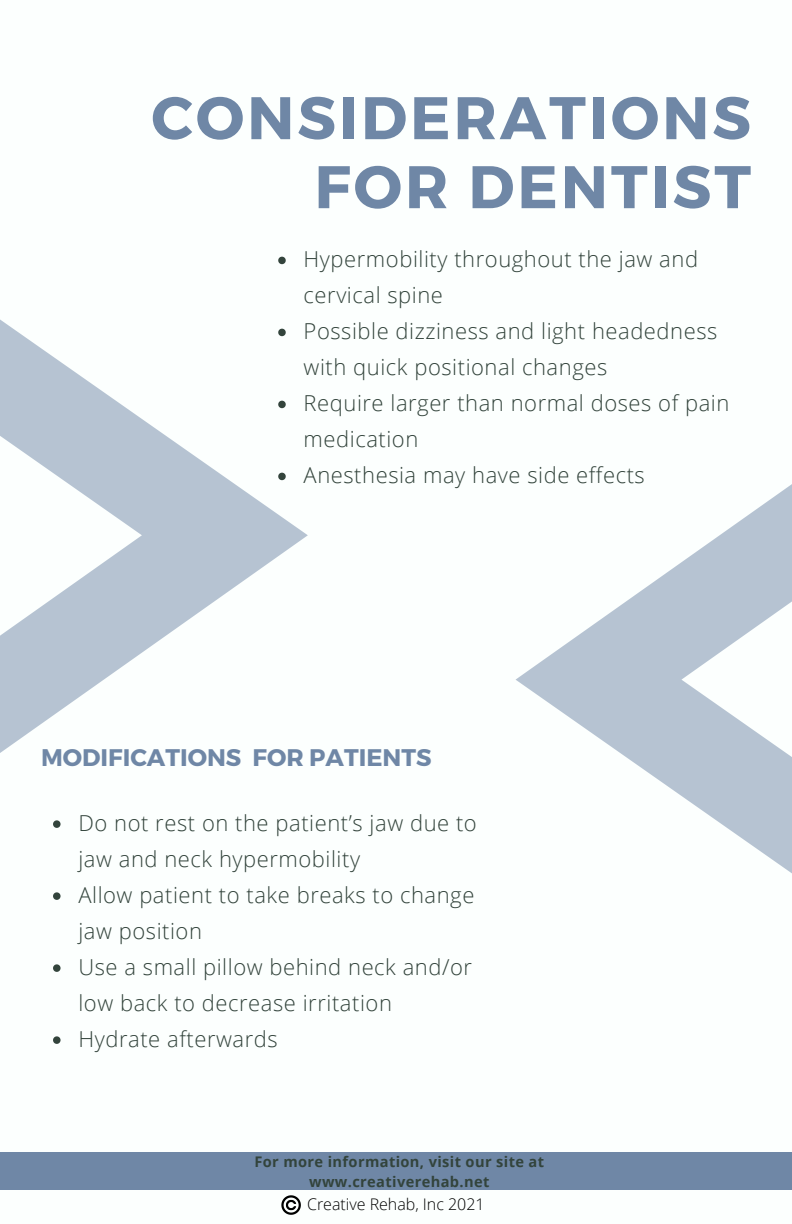
<style>
.page{position:relative;width:792px;height:1224px;background:#fff}
.page>*{position:absolute;margin:0;border:0;box-sizing:border-box;transform-origin:0 0}
.t1{font:700 60px/69px "Montserrat";letter-spacing:.05em;color:#6f87a6;text-align:right}
.t2{font:700 24px "Montserrat";color:#6f87a6}
.t3{font:300 22px/36px "Open Sans";letter-spacing:.025em;color:#33443c}
.t4{font:300 16px "Open Sans";color:#000}
.t5{font:700 14.6px "Open Sans";letter-spacing:.025em;color:#33443c}
</style>
<div class="page">
<div style="left:0;top:1152px;width:792px;height:38px;background:#6f87a6"></div>
<svg style="left:0;top:319px;width:308px;height:434px"></svg>
<svg style="left:516px;top:484px;width:276px;height:390px"></svg>
<svg style="left:278px;top:257px;width:8px;height:7px"></svg>
<svg style="left:278px;top:329px;width:8px;height:7px"></svg>
<svg style="left:278px;top:401px;width:8px;height:7px"></svg>
<svg style="left:278px;top:473px;width:8px;height:7px"></svg>
<svg style="left:53px;top:820px;width:8px;height:8px"></svg>
<svg style="left:53px;top:892px;width:8px;height:8px"></svg>
<svg style="left:53px;top:964px;width:8px;height:8px"></svg>
<svg style="left:53px;top:1036px;width:8px;height:8px"></svg>
<svg style="left:281px;top:1195px;width:20px;height:20px"></svg>
<p class="t1" style="left:151px;top:80px;width:601px">CONSIDERATIONS<br>FOR DENTIST</p>
<p class="t3" style="left:304px;top:241px;width:396px">Hypermobility throughout the jaw and cervical spine</p>
<p class="t3" style="left:304px;top:313px;width:415px">Possible dizziness and light headedness with quick positional changes</p>
<p class="t3" style="left:304px;top:385px;width:427px">Require larger than normal doses of pain medication</p>
<p class="t3" style="left:304px;top:457px;width:343px">Anesthesia may have side effects</p>
<p class="t2" style="left:41px;top:742px;width:392px">MODIFICATIONS FOR PATIENTS</p>
<p class="t3" style="left:78px;top:804px;width:400px">Do not rest on the patient’s jaw due to jaw and neck hypermobility</p>
<p class="t3" style="left:78px;top:876px;width:398px">Allow patient to take breaks to change jaw position</p>
<p class="t3" style="left:78px;top:948px;width:395px">Use a small pillow behind neck and/or low back to decrease irritation</p>
<p class="t3" style="left:78px;top:1020px;width:201px">Hydrate afterwards</p>
<p class="t5" style="left:254px;top:1151px;width:291px">For more information, visit our site at</p>
<p class="t5" style="left:309px;top:1171px;width:182px">www.creativerehab.net</p>
<p class="t4" style="left:307px;top:1193px;width:179px">Creative Rehab, Inc 2021</p>
</div>
